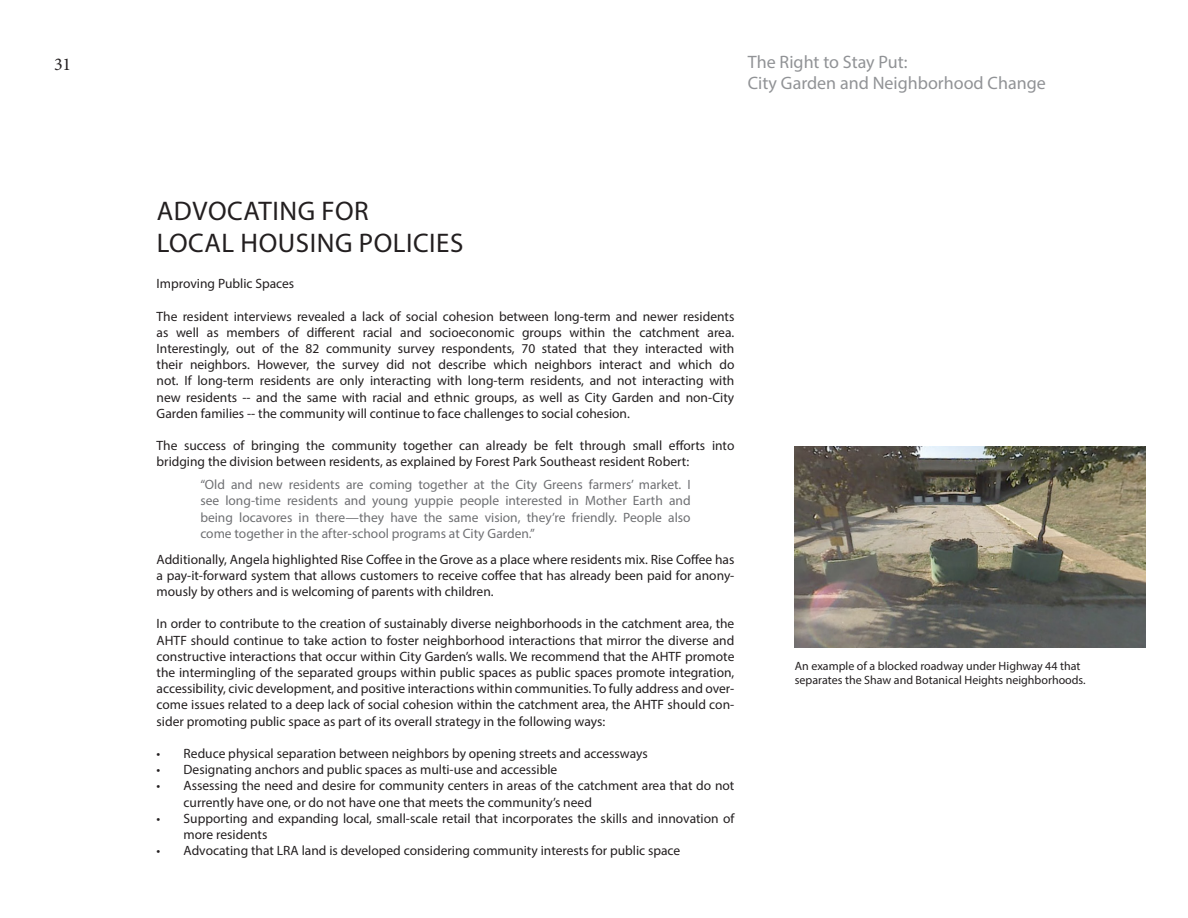
<style>
.page{position:relative;width:1188px;height:918px;background:#fff}
.page>*{position:absolute;margin:0;border:0;box-sizing:border-box;transform-origin:0 0}
.t1{font:27px "Myriad Pro";letter-spacing:.02em;color:#231f20}
.t2{font:18px/21.6px "Myriad Pro";color:#919396}
.t3{font:18px "Minion Pro";color:#231f20}
.t4{font:13.5px/16.2px "Myriad Pro";color:#231f20;text-align:justify}
.t5{font:13.5px/16.2px "Myriad Pro";color:#6f7073;text-align:justify}
.t6{font:12px/14.4px "Myriad Pro";color:#231f20}
</style>
<div class="page">
<img style="left:795px;top:446px;width:351px;height:201px">
<h2 class="t3" style="left:54px;top:52px;width:19px">31</h2>
<h2 class="t2" style="left:748px;top:51px;width:299px">The Right to Stay Put:<br>City Garden and Neighborhood Change</h2>
<p class="t1" style="left:157px;top:194px;width:213px">ADVOCATING FOR</p>
<p class="t1" style="left:157px;top:227px;width:308px">LOCAL HOUSING POLICIES</p>
<p class="t4" style="left:157px;top:275px;width:139px">Improving Public Spaces</p>
<p class="t4" style="left:157px;top:308px;width:579px">The resident interviews revealed a lack of social cohesion between long-term and newer residents as well as members of different racial and socioeconomic groups within the catchment area.<br>Interestingly, out of the 82 community survey respondents, 70 stated that they interacted with their neighbors. However, the survey did not describe which neighbors interact and which do not. If long-term residents are only interacting with long-term residents, and not interacting with new residents -- and the same with racial and ethnic groups, as well as City Garden and non-City Garden families -- the community will continue to face challenges to social cohesion.</p>
<p class="t4" style="left:157px;top:437px;width:579px">The success of bringing the community together can already be felt through small efforts into bridging the division between residents, as explained by Forest Park Southeast resident Robert:</p>
<p class="t5" style="left:200px;top:476px;width:492px">“Old and new residents are coming together at the City Greens farmers’ market. I see long-time residents and young yuppie people interested in Mother Earth and being locavores in there—they have the same vision, they’re friendly. People also come together in the after-school programs at City Garden.”</p>
<p class="t4" style="left:157px;top:551px;width:579px">Additionally, Angela highlighted Rise Coffee in the Grove as a place where residents mix. Rise Coffee has a pay-it-forward system that allows customers to receive coffee that has already been paid for anony&shy;mously by others and is welcoming of parents with children.</p>
<p class="t4" style="left:157px;top:616px;width:579px">In order to contribute to the creation of sustainably diverse neighborhoods in the catchment area, the AHTF should continue to take action to foster neighborhood interactions that mirror the diverse and constructive interactions that occur within City Garden’s walls. We recommend that the AHTF promote the intermingling of the separated groups within public spaces as public spaces promote integration, accessibility, civic development, and positive interactions within communities. To fully address and over&shy;come issues related to a deep lack of social cohesion within the catchment area, the AHTF should con&shy;sider promoting public space as part of its overall strategy in the following ways:</p>
<p class="t4" style="left:157px;top:745px;width:493px">• Reduce physical separation between neighbors by opening streets and accessways</p>
<p class="t4" style="left:157px;top:761px;width:402px">• Designating anchors and public spaces as multi-use and accessible</p>
<p class="t4" style="left:184px;top:778px;width:552px;text-indent:-27px">• Assessing the need and desire for community centers in areas of the catchment area that do not currently have one, or do not have one that meets the community’s need</p>
<p class="t4" style="left:184px;top:810px;width:552px;text-indent:-27px">• Supporting and expanding local, small-scale retail that incorporates the skills and innovation of more residents</p>
<p class="t4" style="left:157px;top:842px;width:525px">• Advocating that LRA land is developed considering community interests for public space</p>
<p class="t6" style="left:795px;top:658px;width:292px">An example of a blocked roadway under Highway 44 that separates the Shaw and Botanical Heights neighborhoods.</p>
</div>
